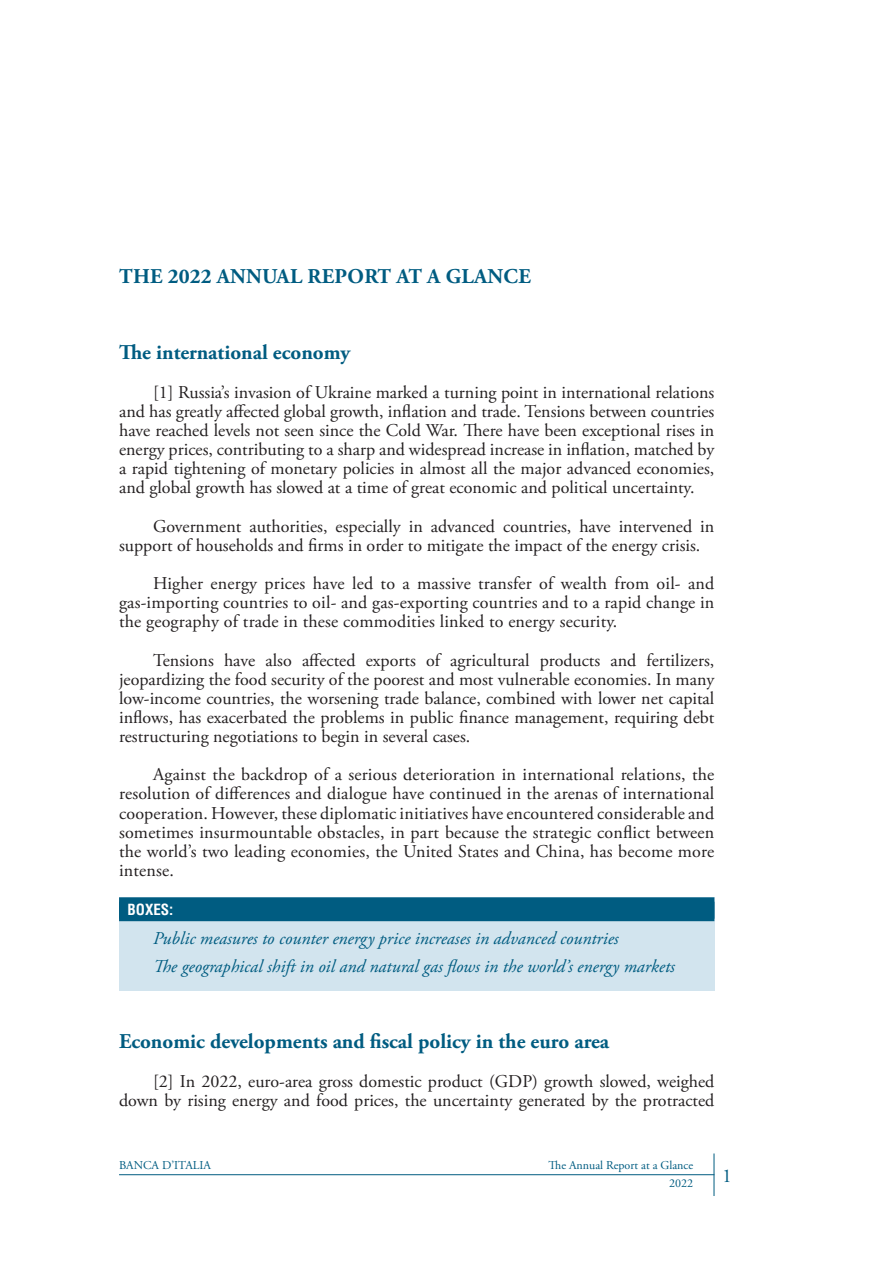
<style>
.page{position:relative;width:893px;height:1263px;background:#fff}
.page>*{position:absolute;margin:0;border:0;box-sizing:border-box;transform-origin:0 0}
.sott{font:700 21px "Adobe Garamond Pro";color:#005c81}
.TITOLO__Testo{font:700 21px "Adobe Garamond Pro";letter-spacing:.015em;color:#005c81}
.t1{font:19.5px "Adobe Garamond Pro";color:#005c81}
.PARAGRAFO__Testo{font:18px/19.2px "Adobe Garamond Pro";color:#231f20;text-align:justify}
.PARAGRAFO__Box{font:italic 18px "Adobe Garamond Pro";color:#005c81}
.TITOLO__Box{font:700 condensed 15px "Helvetica LT Std";color:#fff}
.t2{font:12px "Adobe Garamond Pro";color:#005c81}
</style>
<div class="page">
<hr style="left:119px;top:1174px;width:595px;height:1px;background:#005c81">
<hr style="left:714px;top:1153px;width:1px;height:43px;background:#005c81">
<div style="left:119px;top:897px;width:595px;height:94px;background:#d2e4ee"></div>
<div style="left:119px;top:897px;width:595px;height:22px;background:#005c81"></div>
<div style="left:119px;top:902px;width:595px;height:19px;background:#005c81"></div>
<p class="TITOLO__Testo" style="left:119px;top:264px;width:413px">THE 2022 ANNUAL REPORT AT A GLANCE</p>
<p class="sott" style="left:119px;top:340px;width:233px">The international economy</p>
<p class="PARAGRAFO__Testo" style="left:119px;top:383px;width:597px;text-indent:34px">[1] Russia’s invasion of Ukraine marked a turning point in international relations and has greatly affected global growth, inflation and trade. Tensions between countries have reached levels not seen since the Cold War. There have been exceptional rises in energy prices, contributing to a sharp and widespread increase in inflation, matched by a rapid tightening of monetary policies in almost all the major advanced economies, and global growth has slowed at a time of great economic and political uncertainty.</p>
<p class="PARAGRAFO__Testo" style="left:119px;top:517px;width:597px;text-indent:34px">Government authorities, especially in advanced countries, have intervened in support of households and firms in order to mitigate the impact of the energy crisis.</p>
<p class="PARAGRAFO__Testo" style="left:119px;top:574px;width:597px;text-indent:34px">Higher energy prices have led to a massive transfer of wealth from oil- and gas-importing countries to oil- and gas-exporting countries and to a rapid change in the geography of trade in these commodities linked to energy security.</p>
<p class="PARAGRAFO__Testo" style="left:119px;top:651px;width:597px;text-indent:34px">Tensions have also affected exports of agricultural products and fertilizers, jeopardizing the food security of the poorest and most vulnerable economies. In many low-income countries, the worsening trade balance, combined with lower net capital inflows, has exacerbated the problems in public finance management, requiring debt restructuring negotiations to begin in several cases.</p>
<p class="PARAGRAFO__Testo" style="left:119px;top:766px;width:597px;text-indent:34px">Against the backdrop of a serious deterioration in international relations, the resolution of differences and dialogue have continued in the arenas of international cooperation. However, these diplomatic initiatives have encountered considerable and sometimes insurmountable obstacles, in part because the strategic conflict between the world’s two leading economies, the United States and China, has become more intense.</p>
<h4 class="TITOLO__Box" style="left:128px;top:900px;width:47px">BOXES:</h4>
<p class="PARAGRAFO__Box" style="left:153px;top:928px;width:467px">Public measures to counter energy price increases in advanced countries</p>
<p class="PARAGRAFO__Box" style="left:153px;top:955px;width:523px">The geographical shift in oil and natural gas flows in the world’s energy markets</p>
<p class="sott" style="left:119px;top:1029px;width:492px">Economic developments and fiscal policy in the euro area</p>
<p class="PARAGRAFO__Testo" style="left:119px;top:1072px;width:597px;text-align:right">[2] In 2022, euro-area gross domestic product (GDP) growth slowed, weighed down by rising energy and food prices, the uncertainty generated by the protracted</p>
<p class="t2" style="left:119px;top:1158px;width:93px">BANCA D’ITALIA</p>
<p class="t2" style="left:549px;top:1158px;width:146px">The Annual Report at a Glance</p>
<p class="t2" style="left:669px;top:1176px;width:25px">2022</p>
<p class="t1" style="left:722px;top:1164px;width:11px">1</p>
</div>
